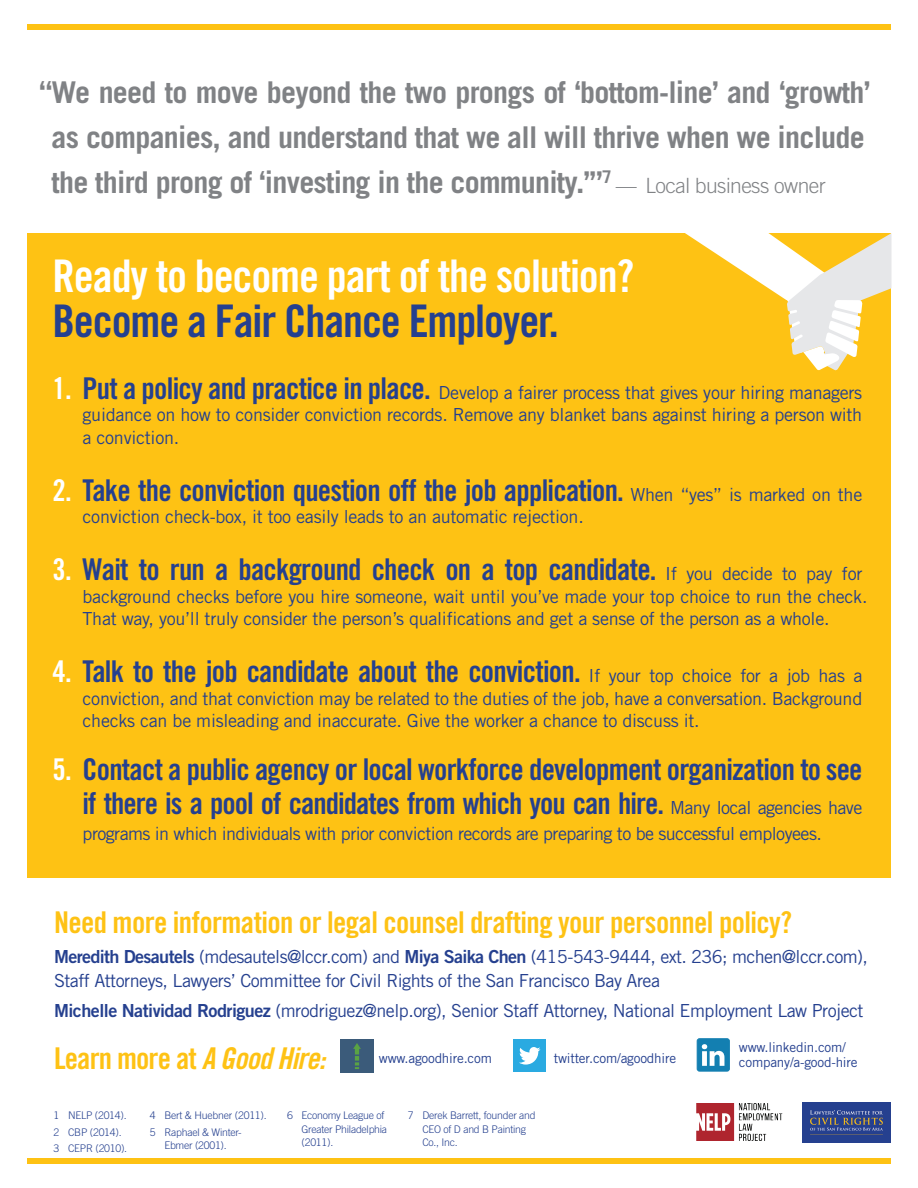
<style>
.page{position:relative;width:918px;height:1188px;background:#fff}
.page>*{position:absolute;margin:0;border:0;box-sizing:border-box;transform-origin:0 0}
.t1{font:45px "Trade Gothic Bold Cond Twenty";letter-spacing:-.025em;color:#fff}
.t2{font:45px "Trade Gothic Bold Cond Twenty";letter-spacing:-.025em;color:#25408f}
.t3{font:30px/34.5px "Trade Gothic Bold Cond Twenty";letter-spacing:-.025em;color:#25408f;text-align:right}
.t4{font:700 30px/45px "Trade Gothic";letter-spacing:-.025em;color:#808285}
.t5{font:30px "Trade Gothic Bold Cond Twenty";letter-spacing:-.02em;color:#fec214}
.t6{font:300 21px "Trade Gothic";letter-spacing:-.025em;color:#808285}
.t7{font:18px/22.5px "Trade Gothic";letter-spacing:-.015em;color:#25408f}
.t8{font:13.5px "Trade Gothic";letter-spacing:-.015em;color:#25408f}
.t9{font:300 10.5px/13.5px "Trade Gothic";letter-spacing:-.025em;color:#25408f}
.s1{font-family:"Trade Gothic Bold Cond Twenty";font-size:30px;color:#fff}
.s2{font-family:"Trade Gothic Bold Cond Twenty";font-size:30px}
.s3{color:#fff}
.s4{font-family:"Trade Gothic";font-size:18px}
.s5{font-family:"Trade Gothic Bold Two"}
.s6{font-family:"Trade Gothic Bold Cond Twenty Obl"}
</style>
<div class="page">
<div style="left:27px;top:233px;width:864px;height:645px;background:#fec214"></div>
<svg style="left:685px;top:233px;width:207px;height:138px"></svg>
<div style="left:27px;top:24px;width:864px;height:6px;background:#fec214"></div>
<div style="left:27px;top:1158px;width:864px;height:6px;background:#fec214"></div>
<img style="left:341px;top:1040px;width:32px;height:32px">
<div style="left:513px;top:1040px;width:33px;height:32px;background:#2aaae1"></div>
<svg style="left:519px;top:1047px;width:21px;height:18px"></svg>
<div style="left:697px;top:1039px;width:32px;height:32px;background:#137fb1;border-radius:2px"></div>
<div style="left:697px;top:1039px;width:33px;height:32px;border:1px solid #137fb1;border-radius:2px"></div>
<svg style="left:702px;top:1044px;width:22px;height:22px"></svg>
<img style="left:802px;top:1102px;width:89px;height:41px">
<img style="left:696px;top:1103px;width:87px;height:38px">
<h2 class="t4" style="left:52px;top:69px;width:820px;text-indent:-13px">“We need to move beyond the two prongs of ‘bottom-line’ and ‘growth’ as companies, and understand that we all will thrive when we include the third prong of ‘investing in the community.’”<sup>7</sup></h2>
<p class="t6" style="left:616px;top:173px;width:211px">— Local business owner</p>
<h1 class="t1" style="left:53px;top:249px;width:583px">Ready to become part of the solution?</h1>
<h1 class="t2" style="left:53px;top:294px;width:508px">Become a Fair Chance Employer.</h1>
<p class="t7" style="left:83px;top:381px;width:781px;text-align:justify;text-indent:-30px"><span class="s1">1.</span> <span class="s2">Put a policy and practice in place.</span> Develop a fairer process that gives your hiring managers guidance on how to consider conviction records. Remove any blanket bans against hiring a person with a conviction.</p>
<h2 class="t3" style="left:53px;top:473px;width:811px"><span class="s3">2.</span> Take the conviction question off the job application. <span class="s4">When “yes” is marked on the</span></h2>
<p class="t7" style="left:83px;top:506px;width:503px">conviction check-box, it too easily leads to an automatic rejection.</p>
<h2 class="t3" style="left:53px;top:552px;width:811px"><span class="s3">3.</span> Wait to run a background check on a top candidate. <span class="s4">If you decide to pay for</span></h2>
<p class="t7" style="left:83px;top:585px;width:786px">background checks before you hire someone, wait until you’ve made your top choice to run the check.<br>That way, you’ll truly consider the person’s qualifications and get a sense of the person as a whole.</p>
<h2 class="t3" style="left:53px;top:654px;width:811px"><span class="s3">4.</span> Talk to the job candidate about the conviction. <span class="s4">If your top choice for a job has a</span></h2>
<p class="t7" style="left:83px;top:687px;width:781px">conviction, and that conviction may be related to the duties of the job, have a conversation. Background checks can be misleading and inaccurate. Give the worker a chance to discuss it.</p>
<h2 class="t3" style="left:53px;top:752px;width:811px"><span class="s3">5.</span> Contact a public agency or local workforce development organization to see if there is a pool of candidates from which you can hire. <span class="s4">Many local agencies have</span></h2>
<p class="t7" style="left:83px;top:822px;width:741px">programs in which individuals with prior conviction records are preparing to be successful employees.</p>
<h2 class="t5" style="left:54px;top:904px;width:740px">Need more information or legal counsel drafting your personnel policy?</h2>
<p class="t7" style="left:54px;top:944px;width:815px;line-height:24px"><span class="s5">Meredith Desautels</span> (mdesautels@lccr.com) and <span class="s5">Miya Saika Chen</span> (415-543-9444, ext. 236; mchen@lccr.com),<br>Staff Attorneys, Lawyers’ Committee for Civil Rights of the San Francisco Bay Area</p>
<p class="t7" style="left:54px;top:999px;width:811px"><span class="s5">Michelle Natividad Rodriguez</span> (mrodriguez@nelp.org), Senior Staff Attorney, National Employment Law Project</p>
<h2 class="t5" style="left:54px;top:1040px;width:273px">Learn more at <span class="s6">A Good Hire:</span></h2>
<p class="t8" style="left:739px;top:1039px;width:109px">www.linkedin.com/</p>
<p class="t8" style="left:379px;top:1050px;width:115px">www.agoodhire.com</p>
<p class="t8" style="left:739px;top:1054px;width:120px">company/a-good-hire</p>
<p class="t8" style="left:554px;top:1050px;width:124px">twitter.com/agoodhire</p>
<p class="t9" style="left:54px;top:1107px;width:75px;line-height:16.5px">1 NELP (2014).<br>2 CBP (2014).<br>3 CEPR (2010).</p>
<p class="t9" style="left:150px;top:1107px;width:118px;line-height:16.5px">4 Bert &amp; Huebner (2011).<br>5 Raphael &amp; Winter-</p>
<p class="t9" style="left:164px;top:1139px;width:64px">Ebmer (2001).</p>
<p class="t9" style="left:302px;top:1109px;width:87px;text-indent:-14px">6 Economy League of<br>Greater Philadelphia (2011).</p>
<p class="t9" style="left:422px;top:1109px;width:115px;text-indent:-14px">7 Derek Barrett, founder and<br>CEO of D and B Painting<br>Co., Inc.</p>
</div>
